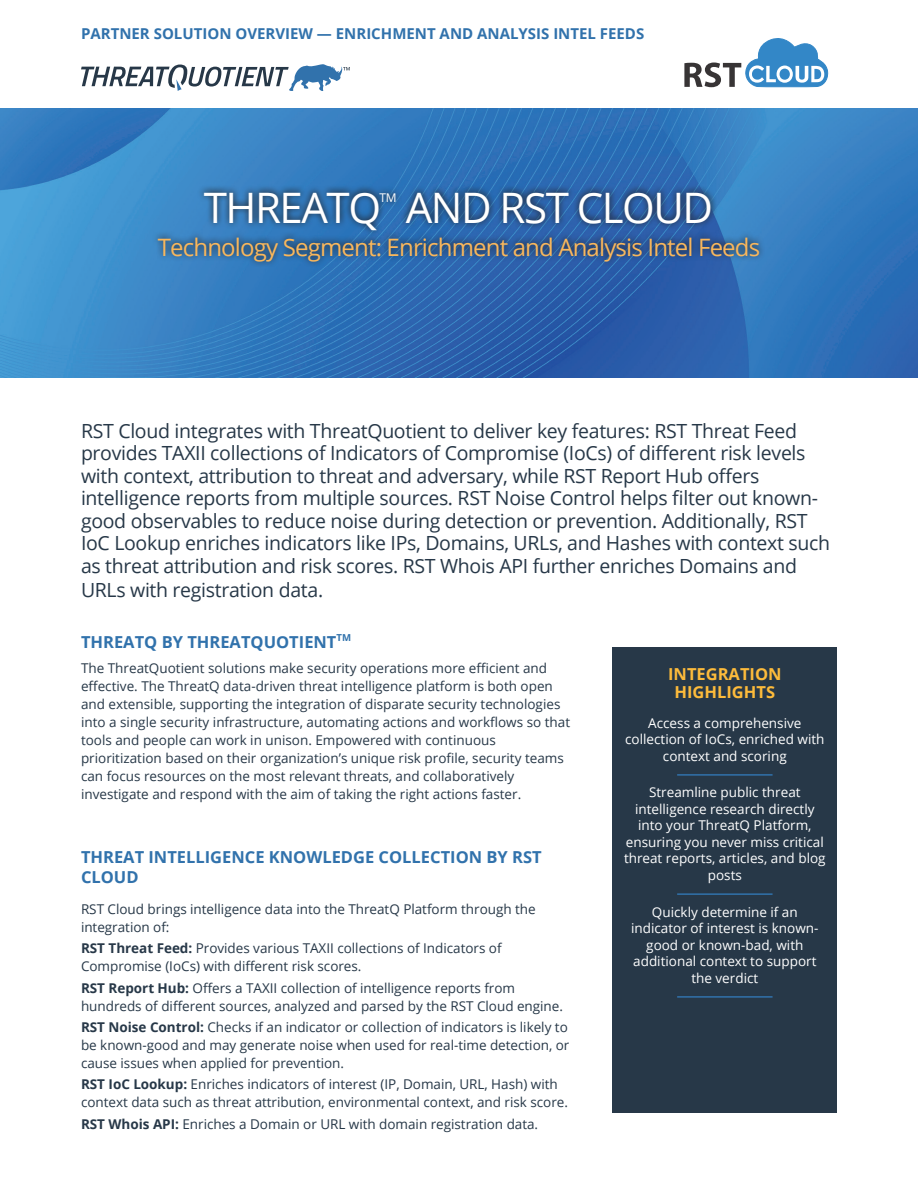
<style>
.page{position:relative;width:918px;height:1188px;background:#fff}
.page>*{position:absolute;margin:0;border:0;box-sizing:border-box;transform-origin:0 0}
.t1{font:42px "Open Sans";letter-spacing:-.035em;color:#fff}
.t2{font:24px "Open Sans";letter-spacing:-.035em;color:#f9b75c}
.t3{font:19.5px/22.6px "Open Sans";letter-spacing:-.015em;color:#273848}
.t4{font:700 16.5px/19.5px "Open Sans";color:#3172ac}
.t5{font:700 16.5px/18px "Open Sans";color:#fdbb3b;text-align:center}
.t6{font:700 15px "Open Sans";color:#3172ac}
.t7{font:13.5px/18px "Open Sans";color:#273848}
.t8{font:13.5px/16.5px "Open Sans";color:#fff;text-align:center}
.t9{font:12px "Open Sans";color:#fff}
.s1{font-weight:700}
</style>
<div class="page">
<img style="left:0;top:108px;width:918px;height:270px">
<div style="left:612px;top:648px;width:225px;height:465px;background:#273848"></div>
<hr style="left:677px;top:774px;width:96px;height:2px;background:#3172ac">
<hr style="left:677px;top:893px;width:96px;height:2px;background:#3172ac">
<hr style="left:677px;top:996px;width:96px;height:2px;background:#3172ac">
<svg style="left:197px;top:185px;width:521px;height:46px"></svg>
<svg style="left:151px;top:231px;width:614px;height:37px"></svg>
<svg style="left:81px;top:64px;width:269px;height:27px"></svg>
<svg style="left:684px;top:38px;width:144px;height:49px"></svg>
<p class="t6" style="left:81px;top:23px;width:565px">PARTNER SOLUTION OVERVIEW — ENRICHMENT AND ANALYSIS INTEL FEEDS</p>
<h1 class="t1" style="left:204px;top:179px;width:179px">THREATQ</h1>
<p class="t9" style="left:380px;top:189px;width:19px">TM</p>
<h1 class="t1" style="left:406px;top:179px;width:309px">AND RST CLOUD</h1>
<h2 class="t2" style="left:158px;top:231px;width:604px">Technology Segment: Enrichment and Analysis Intel Feeds</h2>
<p class="t3" style="left:81px;top:419px;width:751px">RST Cloud integrates with ThreatQuotient to deliver key features: RST Threat Feed provides TAXII collections of Indicators of Compromise (IoCs) of different risk levels with context, attribution to threat and adversary, while RST Report Hub offers intelligence reports from multiple sources. RST Noise Control helps filter out known&shy;good observables to reduce noise during detection or prevention. Additionally, RST IoC Lookup enriches indicators like IPs, Domains, URLs, and Hashes with context such as threat attribution and risk scores. RST Whois API further enriches Domains and URLs with registration data.</p>
<p class="t4" style="left:81px;top:632px;width:272px">THREATQ BY THREATQUOTIENT<sup>TM</sup></p>
<p class="t7" style="left:81px;top:658px;width:491px">The ThreatQuotient solutions make security operations more efficient and effective. The ThreatQ data-driven threat intelligence platform is both open and extensible, supporting the integration of disparate security technologies into a single security infrastructure, automating actions and workflows so that tools and people can work in unison. Empowered with continuous prioritization based on their organization’s unique risk profile, security teams can focus resources on the most relevant threats, and collaboratively investigate and respond with the aim of taking the right actions faster.</p>
<p class="t4" style="left:81px;top:847px;width:462px">THREAT INTELLIGENCE KNOWLEDGE COLLECTION BY RST<br>CLOUD</p>
<p class="t7" style="left:81px;top:900px;width:456px">RST Cloud brings intelligence data into the ThreatQ Platform through the integration of:</p>
<p class="t7" style="left:81px;top:939px;width:422px"><span class="s1">RST Threat Feed:</span> Provides various TAXII collections of Indicators of<br>Compromise (IoCs) with different risk scores.</p>
<p class="t7" style="left:81px;top:979px;width:484px"><span class="s1">RST Report Hub:</span> Offers a TAXII collection of intelligence reports from hundreds of different sources, analyzed and parsed by the RST Cloud engine.</p>
<p class="t7" style="left:81px;top:1018px;width:490px;text-align:justify"><span class="s1">RST Noise Control:</span> Checks if an indicator or collection of indicators is likely to be known-good and may generate noise when used for real-time detection, or cause issues when applied for prevention.</p>
<p class="t7" style="left:81px;top:1075px;width:489px"><span class="s1">RST IoC Lookup:</span> Enriches indicators of interest (IP, Domain, URL, Hash) with context data such as threat attribution, environmental context, and risk score.</p>
<p class="t7" style="left:81px;top:1115px;width:459px"><span class="s1">RST Whois API:</span> Enriches a Domain or URL with domain registration data.</p>
<p class="t5" style="left:668px;top:664px;width:115px">INTEGRATION<br>HIGHLIGHTS</p>
<p class="t8" style="left:625px;top:714px;width:201px">Access a comprehensive collection of IoCs, enriched with context and scoring</p>
<p class="t8" style="left:624px;top:784px;width:203px">Streamline public threat intelligence research directly into your ThreatQ Platform, ensuring you never miss critical threat reports, articles, and blog posts</p>
<p class="t8" style="left:631px;top:903px;width:189px">Quickly determine if an indicator of interest is known&shy;good or known-bad, with additional context to support the verdict</p>
</div>
